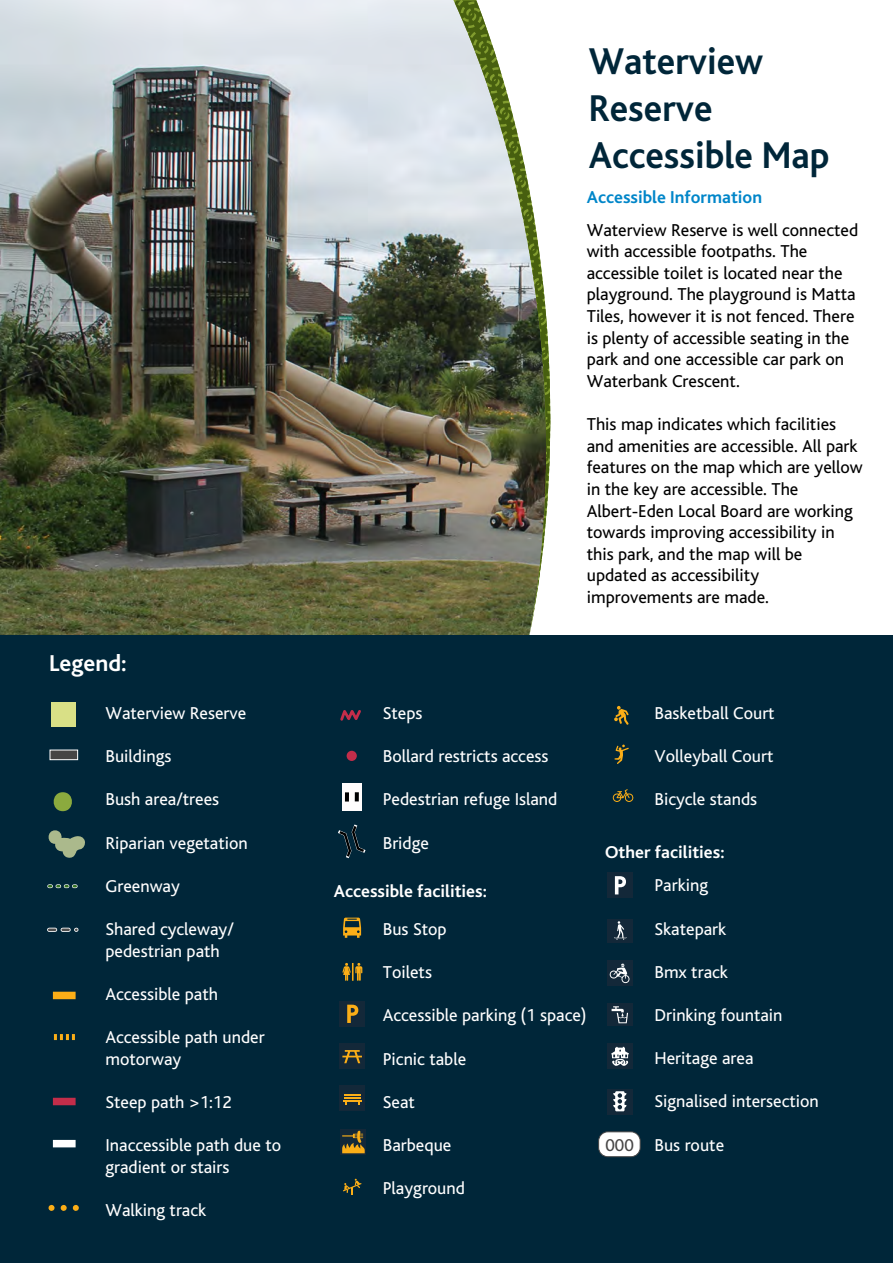
<style>
.page{position:relative;width:893px;height:1263px;background:#fff}
.page>*{position:absolute;margin:0;border:0;box-sizing:border-box;transform-origin:0 0}
.t1{font:39px/46.8px "Auckland Council Bliss Bold";color:#002639;scale:.96 1}
.t2{font:24px "Auckland Council Bliss Bold";color:#fff}
.t3{font:18px/21.6px "Auckland Council Bliss Regular";color:#000}
.t4{font:18px/21.6px "Auckland Council Bliss Regular";color:#fff}
.t5{font:18px "Auckland Council Bliss Bold";color:#fff}
.t6{font:18px "Auckland Council Bliss Bold";color:#0086c9}
.s1{color:#464545}
</style>
<div class="page">
<img style="left:0;top:0;width:446px;height:635px">
<img style="left:446px;top:0;width:8px;height:635px">
<img style="left:454px;top:0;width:97px;height:635px">
<div style="left:0;top:635px;width:893px;height:628px;background:#002639"></div>
<div style="left:342px;top:783px;width:19px;height:27px;background:#fffdfd"></div>
<div style="left:51px;top:702px;width:25px;height:24px;background:#d9e086"></div>
<svg style="left:53px;top:792px;width:19px;height:19px"></svg>
<div style="left:50px;top:750px;width:28px;height:10px;background:#464545"></div>
<div style="left:50px;top:750px;width:28px;height:10px;border:1px solid #fff"></div>
<div style="left:53px;top:1140px;width:23px;height:7px;background:#fff"></div>
<div style="left:53px;top:992px;width:23px;height:7px;background:#fbae17"></div>
<div style="left:53px;top:1098px;width:23px;height:7px;background:#c32d4a"></div>
<div style="left:607px;top:873px;width:26px;height:25px;background:#132839"></div>
<svg style="left:615px;top:876px;width:11px;height:18px"></svg>
<svg style="left:342px;top:963px;width:20px;height:18px"></svg>
<svg style="left:343px;top:917px;width:18px;height:21px"></svg>
<svg style="left:49px;top:884px;width:27px;height:4px"></svg>
<svg style="left:49px;top:928px;width:27px;height:4px"></svg>
<div style="left:599px;top:1132px;width:41px;height:25px;background:#fff;border-radius:9px"></div>
<div style="left:598px;top:1131px;width:42px;height:26px;border:1px solid #464545;border-radius:9px"></div>
<svg style="left:48px;top:830px;width:37px;height:28px"></svg>
<svg style="left:51px;top:1205px;width:28px;height:6px"></svg>
<svg style="left:340px;top:710px;width:21px;height:11px"></svg>
<svg style="left:54px;top:1034px;width:21px;height:6px"></svg>
<svg style="left:612px;top:789px;width:22px;height:13px"></svg>
<svg style="left:338px;top:824px;width:28px;height:35px"></svg>
<div style="left:339px;top:1001px;width:26px;height:26px;background:#132839"></div>
<svg style="left:347px;top:1005px;width:11px;height:18px"></svg>
<svg style="left:345px;top:792px;width:4px;height:9px"></svg>
<svg style="left:355px;top:792px;width:4px;height:9px"></svg>
<svg style="left:343px;top:1178px;width:19px;height:16px"></svg>
<div style="left:339px;top:1085px;width:26px;height:26px;background:#132839"></div>
<svg style="left:343px;top:1094px;width:18px;height:11px"></svg>
<svg style="left:340px;top:1129px;width:26px;height:26px"></svg>
<svg style="left:342px;top:1131px;width:23px;height:22px"></svg>
<div style="left:339px;top:1043px;width:26px;height:26px;background:#132839"></div>
<svg style="left:342px;top:1050px;width:20px;height:13px"></svg>
<svg style="left:614px;top:706px;width:15px;height:19px"></svg>
<svg style="left:614px;top:745px;width:15px;height:19px"></svg>
<div style="left:607px;top:919px;width:26px;height:23px;background:#132839"></div>
<svg style="left:614px;top:921px;width:13px;height:19px"></svg>
<div style="left:607px;top:1043px;width:26px;height:26px;background:#132839"></div>
<svg style="left:611px;top:1047px;width:18px;height:19px"></svg>
<div style="left:607px;top:1089px;width:26px;height:25px;background:#132839"></div>
<svg style="left:613px;top:1091px;width:14px;height:20px"></svg>
<div style="left:607px;top:960px;width:26px;height:26px;background:#132839"></div>
<svg style="left:609px;top:963px;width:21px;height:20px"></svg>
<div style="left:607px;top:1003px;width:26px;height:23px;background:#132839"></div>
<svg style="left:612px;top:1006px;width:16px;height:17px"></svg>
<div style="left:347px;top:751px;width:10px;height:10px;background:#c32d4a;border-radius:50%"></div>
<h2 class="t2" style="left:49px;top:651px;width:79px">Legend:</h2>
<p class="t4" style="left:105px;top:703px;width:142px">Waterview Reserve</p>
<p class="t4" style="left:105px;top:746px;width:67px">Buildings</p>
<p class="t4" style="left:105px;top:789px;width:115px">Bush area/trees</p>
<p class="t4" style="left:105px;top:832px;width:144px">Riparian vegetation</p>
<p class="t4" style="left:105px;top:875px;width:76px">Greenway</p>
<p class="t4" style="left:105px;top:919px;width:130px">Shared cycleway/ pedestrian path</p>
<p class="t4" style="left:105px;top:983px;width:114px">Accessible path</p>
<p class="t4" style="left:105px;top:1027px;width:161px">Accessible path under motorway</p>
<p class="t4" style="left:105px;top:1091px;width:128px">Steep path &gt;1:12</p>
<p class="t4" style="left:105px;top:1135px;width:177px">Inaccessible path due to gradient or stairs</p>
<p class="t4" style="left:105px;top:1199px;width:102px">Walking track</p>
<h1 class="t1" style="left:589px;top:39px;width:252px">Waterview<br>Reserve<br>Accessible Map</h1>
<p class="t6" style="left:587px;top:188px;width:177px">Accessible Information</p>
<p class="t3" style="left:587px;top:219px;width:273px">Waterview Reserve is well connected with accessible footpaths. The accessible toilet is located near the playground. The playground is Matta Tiles, however it is not fenced. There is plenty of accessible seating in the park and one accessible car park on Waterbank Crescent.</p>
<p class="t3" style="left:587px;top:414px;width:278px">This map indicates which facilities and amenities are accessible. All park features on the map which are yellow in the key are accessible. The<br>Albert-Eden Local Board are working towards improving accessibility in this park, and the map will be updated as accessibility improvements are made.</p>
<p class="t4" style="left:383px;top:703px;width:41px">Steps</p>
<p class="t4" style="left:383px;top:746px;width:167px">Bollard restricts access</p>
<p class="t4" style="left:383px;top:789px;width:176px">Pedestrian refuge Island</p>
<p class="t4" style="left:383px;top:832px;width:48px">Bridge</p>
<p class="t4" style="left:654px;top:702px;width:122px">Basketball Court</p>
<p class="t4" style="left:654px;top:745px;width:120px">Volleyball Court</p>
<p class="t4" style="left:654px;top:789px;width:104px">Bicycle stands</p>
<p class="t5" style="left:605px;top:842px;width:121px">Other facilities:</p>
<p class="t5" style="left:334px;top:882px;width:155px">Accessible facilities:</p>
<p class="t4" style="left:383px;top:919px;width:65px">Bus Stop</p>
<p class="t4" style="left:383px;top:962px;width:51px">Toilets</p>
<p class="t4" style="left:383px;top:1005px;width:205px">Accessible parking (1 space)</p>
<p class="t4" style="left:383px;top:1048px;width:85px">Picnic table</p>
<p class="t4" style="left:383px;top:1091px;width:34px">Seat</p>
<p class="t4" style="left:383px;top:1135px;width:70px">Barbeque</p>
<p class="t4" style="left:383px;top:1178px;width:84px">Playground</p>
<p class="t4" style="left:654px;top:875px;width:55px">Parking</p>
<p class="t4" style="left:654px;top:918px;width:73px">Skatepark</p>
<p class="t4" style="left:654px;top:961px;width:75px">Bmx track</p>
<p class="t4" style="left:654px;top:1005px;width:129px">Drinking fountain</p>
<p class="t4" style="left:654px;top:1048px;width:100px">Heritage area</p>
<p class="t4" style="left:654px;top:1091px;width:166px">Signalised intersection</p>
<p class="t4" style="left:605px;top:1134px;width:120px"><span class="s1">000</span> Bus route</p>
</div>
